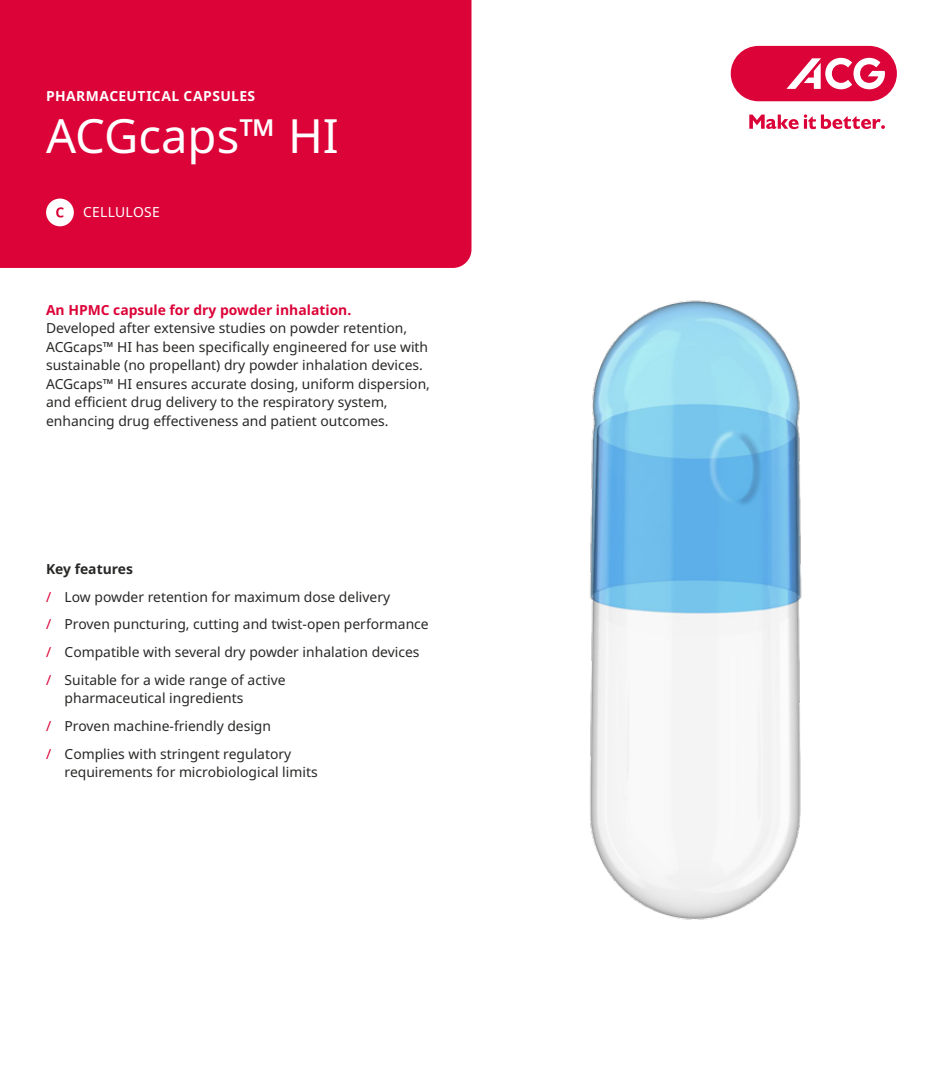
<style>
.page{position:relative;width:943px;height:1091px;background:#fff}
.page>*{position:absolute;margin:0;border:0;box-sizing:border-box;transform-origin:0 0}
.t1{font:47.25px "Noto Sans";color:#fff}
.t2{font:13.83px/27.8px "Noto Sans";color:#282827}
.t3{font:700 13.83px "Noto Sans";color:#dc0338}
.t4{font:700 13.83px "Noto Sans";letter-spacing:.035em;color:#fff}
.t5{font:13.83px "Noto Sans";letter-spacing:.02em;color:#fff}
.s1{font-weight:700}
.s2{color:#dc0338}
</style>
<div class="page">
<div style="left:0;top:0;width:471px;height:268px;background:#dc0338"></div>
<div style="left:46px;top:198px;width:28px;height:28px;background:#fff;border-radius:50%"></div>
<div style="left:730px;top:46px;width:166px;height:55px;background:#dc0338;border-radius:28px"></div>
<svg style="left:786px;top:58px;width:98px;height:31px"></svg>
<svg style="left:749px;top:114px;width:135px;height:15px"></svg>
<svg style="left:56px;top:207px;width:8px;height:10px"></svg>
<img style="left:590px;top:300px;width:212px;height:620px">
<p class="t4" style="left:46px;top:86px;width:211px">PHARMACEUTICAL CAPSULES</p>
<h1 class="t1" style="left:46px;top:102px;width:294px">ACGcaps™ HI</h1>
<p class="t5" style="left:83px;top:203px;width:78px">CELLULOSE</p>
<p class="t3" style="left:46px;top:300px;width:307px">An HPMC capsule for dry powder inhalation.</p>
<p class="t2" style="left:46px;top:319px;width:385px;line-height:18.6px">Developed after extensive studies on powder retention, ACGcaps™ HI has been specifically engineered for use with sustainable (no propellant) dry powder inhalation devices.<br>ACGcaps™ HI ensures accurate dosing, uniform dispersion, and efficient drug delivery to the respiratory system, enhancing drug effectiveness and patient outcomes.</p>
<p class="t2" style="left:46px;top:555px;width:384px"><span class="s1">Key features<br></span><span class="s2">/</span> Low powder retention for maximum dose delivery<br><span class="s2">/</span> Proven puncturing, cutting and twist-open performance <span class="s2">/</span> Compatible with several dry powder inhalation devices<br><span class="s2">/</span> Suitable for a wide range of active</p>
<p class="t2" style="left:46px;top:685px;width:247px;text-indent:18px">pharmaceutical ingredients<br><span class="s2">/</span> Proven machine-friendly design<br><span class="s2">/</span> Complies with stringent regulatory</p>
<p class="t2" style="left:65px;top:759px;width:254px">requirements for microbiological limits</p>
</div>
